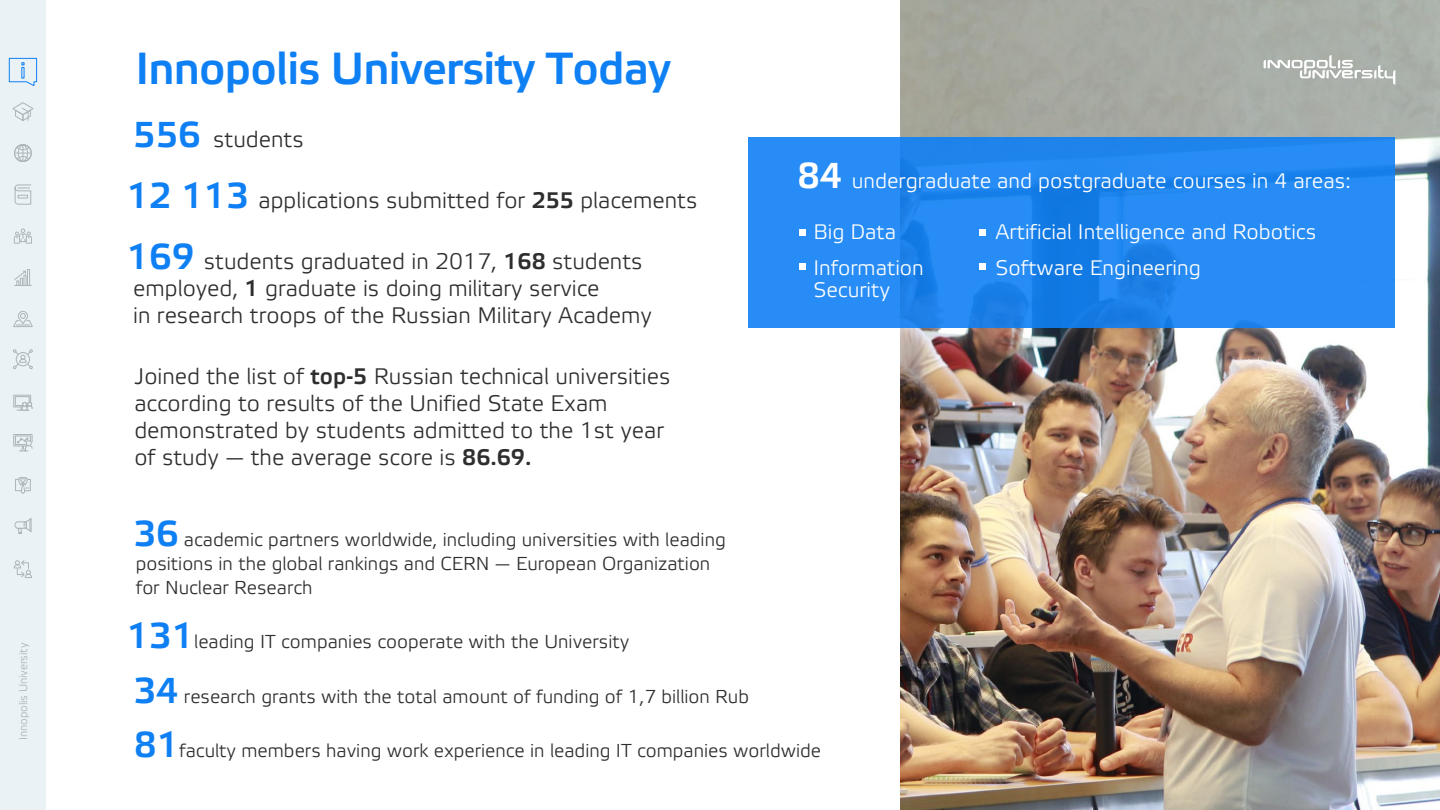
<style>
.page{position:relative;width:1440px;height:810px;background:#fff}
.page>*{position:absolute;margin:0;border:0;box-sizing:border-box;transform-origin:0 0}
.t1{font:45px "Elektra Medium Pro";letter-spacing:-.02em;color:#0f80f4}
.t2{font:36px "Elektra Medium Pro";color:#0f80f4}
.t3{font:22.5px/27px "Elektra Light Pro";color:#2e2e2e}
.t4{font:21px/36px "Elektra Light Pro";color:#fff}
.t5{font:18.75px/24px "Elektra Light Pro";color:#2e2e2e}
.t6{font:11.25px "Elektra Light Pro";letter-spacing:-.015em;color:#adb4ba}
.s1{font-family:"Elektra Medium Pro";font-size:36px;color:#0f80f4}
.s2{font-family:"Elektra Medium Pro"}
.s3{font-family:"Elektra Medium Pro";font-size:36px}
</style>
<div class="page">
<img style="left:901px;top:0;width:539px;height:810px">
<svg style="left:1264px;top:55px;width:131px;height:30px;background:#bbbfba"></svg>
<div style="left:0;top:0;width:45px;height:810px;background:#ebf2f5"></div>
<svg style="left:9px;top:58px;width:28px;height:28px"></svg>
<svg style="left:12px;top:102px;width:22px;height:19px"></svg>
<svg style="left:14px;top:144px;width:18px;height:18px"></svg>
<svg style="left:15px;top:185px;width:16px;height:20px"></svg>
<svg style="left:14px;top:229px;width:18px;height:14px"></svg>
<div style="left:27px;top:269px;width:3px;height:17px;border:1px solid #adb4ba"></div>
<svg style="left:14px;top:271px;width:17px;height:15px"></svg>
<svg style="left:14px;top:395px;width:17px;height:12px"></svg>
<div style="left:15px;top:396px;width:14px;height:10px;background:#ebf2f5;border:1px solid #adb4ba"></div>
<svg style="left:17px;top:402px;width:16px;height:9px"></svg>
<svg style="left:13px;top:311px;width:20px;height:16px"></svg>
<svg style="left:15px;top:477px;width:16px;height:17px"></svg>
<svg style="left:13px;top:350px;width:20px;height:19px"></svg>
<svg style="left:14px;top:560px;width:18px;height:18px"></svg>
<svg style="left:13px;top:434px;width:19px;height:18px"></svg>
<svg style="left:15px;top:518px;width:17px;height:16px"></svg>
<svg style="left:748px;top:137px;width:647px;height:191px;background:#2288f0"></svg>
<div style="left:799px;top:229px;width:7px;height:6px;background:#fff"></div>
<div style="left:799px;top:263px;width:7px;height:7px;background:#fff"></div>
<div style="left:979px;top:229px;width:7px;height:6px;background:#fff"></div>
<div style="left:979px;top:263px;width:7px;height:7px;background:#fff"></div>
<p class="t6" style="left:17px;top:740px;width:98px;rotate:-90deg">Innopolis University</p>
<h1 class="t1" style="left:135px;top:44px;width:537px">Innopolis University Today</h1>
<p class="t3" style="left:133px;top:127px;width:172px"><span class="s1">556</span> students</p>
<p class="t3" style="left:127px;top:188px;width:572px"><span class="s1">12 113</span> applications submitted for <span class="s2">255</span> placements</p>
<p class="t3" style="left:127px;top:248px;width:527px"><span class="s1">169</span> students graduated in 2017, <span class="s2">168</span> students employed, <span class="s2">1</span> graduate is doing military service<br>in research troops of the Russian Military Academy</p>
<p class="t3" style="left:134px;top:363px;width:537px">Joined the list of <span class="s2">top-5</span> Russian technical universities according to results of the Unified State Exam demonstrated by students admitted to the 1st year of study — the average score is <span class="s2">86.69.</span></p>
<h2 class="t2" style="left:134px;top:514px;width:47px">36</h2>
<p class="t5" style="left:136px;top:528px;width:592px;text-indent:48px">academic partners worldwide, including universities with leading positions in the global rankings and CERN — European Organization for Nuclear Research</p>
<h2 class="t2" style="left:127px;top:616px;width:69px">131</h2>
<p class="t5" style="left:194px;top:631px;width:437px">leading IT companies cooperate with the University</p>
<h2 class="t2" style="left:134px;top:671px;width:46px">34</h2>
<p class="t5" style="left:184px;top:685px;width:567px">research grants with the total amount of funding of 1,7 billion Rub</p>
<p class="t4" style="left:797px;top:164px;width:555px"><span class="s3">84</span> undergraduate and postgraduate courses in 4 areas:</p>
<p class="t4" style="left:813px;top:215px;width:112px">Big Data<br>Information</p>
<p class="t4" style="left:813px;top:273px;width:78px">Security</p>
<p class="t4" style="left:996px;top:214px;width:322px">Artificial Intelligence and Robotics<br>Software Engineering</p>
<h2 class="t2" style="left:134px;top:725px;width:47px">81</h2>
<p class="t5" style="left:179px;top:740px;width:643px">faculty members having work experience in leading IT companies worldwide</p>
</div>
